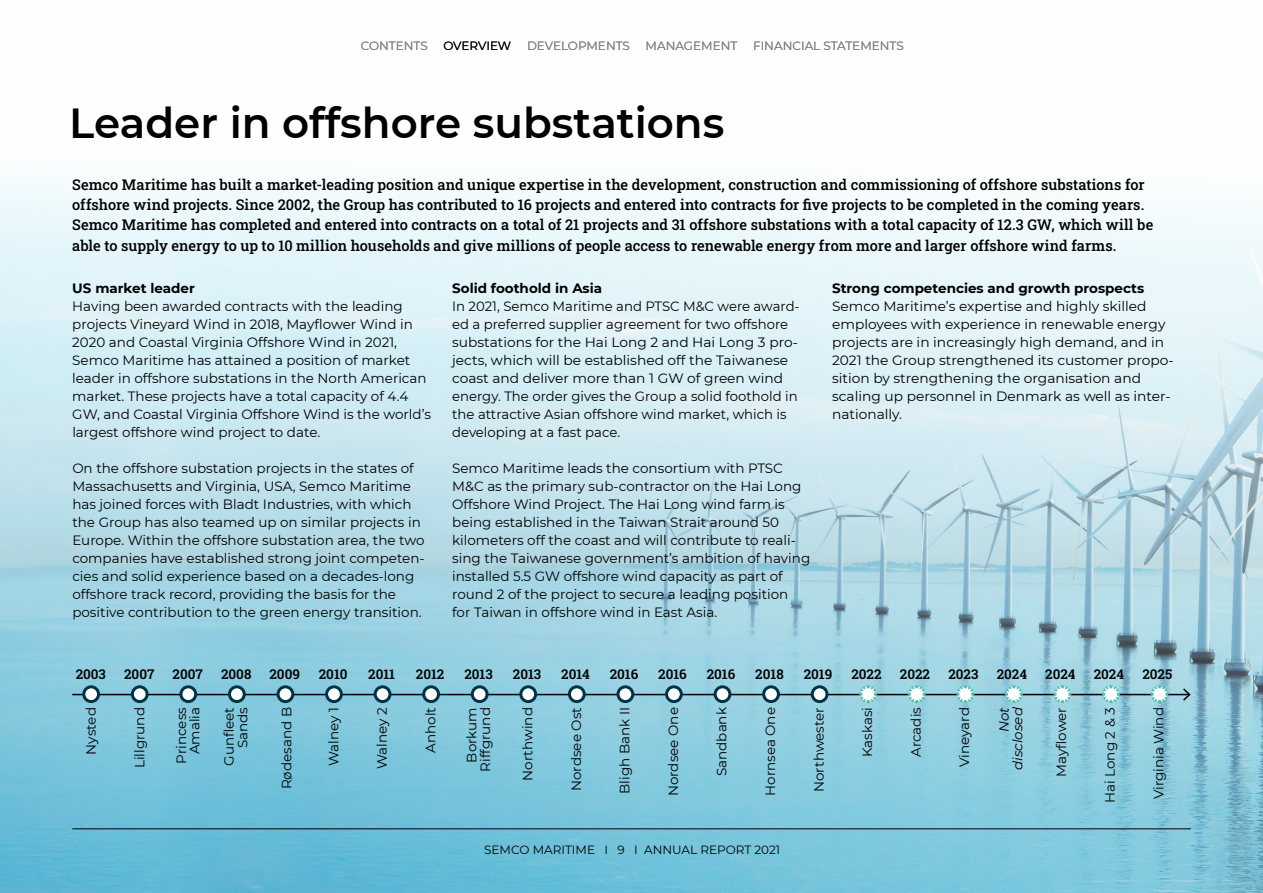
<style>
.page{position:relative;width:1263px;height:893px;background:#fff}
.page>*{position:absolute;margin:0;border:0;box-sizing:border-box;transform-origin:0 0}
.t1{font:600 42px "Montserrat";color:#000}
.t2{font:500 14.85px/20.2px "Roboto Slab";color:#000}
.t3{font:13.5px/18px "Montserrat";color:#000}
.t4{font:600 13.5px "Roboto Slab";color:#000}
.t5{font:700 13.5px "Montserrat";color:#000}
.t6{font:italic 13.5px/13.5px "Montserrat";color:#000;text-align:right}
.t7{font:12px "Montserrat";color:#808285}
.t8{font:12px "Montserrat";color:#000}
</style>
<div class="page">
<img style="left:0;top:181px;width:1263px;height:712px">
<hr style="left:72px;top:828px;width:1119px;height:1px;background:#000">
<hr style="left:72px;top:694px;width:1117px;height:1px;background:#000">
<svg style="left:1181px;top:687px;width:11px;height:15px"></svg>
<div style="left:84px;top:687px;width:15px;height:15px;background:#fff;border-radius:50%"></div>
<div style="left:82px;top:685px;width:18px;height:18px;border:3px solid #003347;border-radius:50%"></div>
<div style="left:132px;top:687px;width:15px;height:15px;background:#fff;border-radius:50%"></div>
<div style="left:131px;top:685px;width:18px;height:18px;border:3px solid #003347;border-radius:50%"></div>
<div style="left:181px;top:687px;width:15px;height:15px;background:#fff;border-radius:50%"></div>
<div style="left:179px;top:685px;width:18px;height:18px;border:3px solid #003347;border-radius:50%"></div>
<div style="left:229px;top:687px;width:15px;height:15px;background:#fff;border-radius:50%"></div>
<div style="left:228px;top:685px;width:18px;height:18px;border:3px solid #003347;border-radius:50%"></div>
<div style="left:278px;top:687px;width:15px;height:15px;background:#fff;border-radius:50%"></div>
<div style="left:277px;top:685px;width:17px;height:18px;border:3px solid #003347;border-radius:50%"></div>
<div style="left:327px;top:687px;width:14px;height:15px;background:#fff;border-radius:50%"></div>
<div style="left:325px;top:685px;width:18px;height:18px;border:3px solid #003347;border-radius:50%"></div>
<div style="left:375px;top:687px;width:15px;height:15px;background:#fff;border-radius:50%"></div>
<div style="left:374px;top:685px;width:17px;height:18px;border:3px solid #003347;border-radius:50%"></div>
<div style="left:424px;top:687px;width:14px;height:15px;background:#fff;border-radius:50%"></div>
<div style="left:422px;top:685px;width:18px;height:18px;border:3px solid #003347;border-radius:50%"></div>
<div style="left:472px;top:687px;width:15px;height:15px;background:#fff;border-radius:50%"></div>
<div style="left:471px;top:685px;width:18px;height:18px;border:3px solid #003347;border-radius:50%"></div>
<div style="left:521px;top:687px;width:15px;height:15px;background:#fff;border-radius:50%"></div>
<div style="left:519px;top:685px;width:18px;height:18px;border:3px solid #003347;border-radius:50%"></div>
<div style="left:569px;top:687px;width:15px;height:15px;background:#fff;border-radius:50%"></div>
<div style="left:568px;top:685px;width:18px;height:18px;border:3px solid #003347;border-radius:50%"></div>
<div style="left:618px;top:687px;width:15px;height:15px;background:#fff;border-radius:50%"></div>
<div style="left:616px;top:685px;width:18px;height:18px;border:3px solid #003347;border-radius:50%"></div>
<div style="left:666px;top:687px;width:15px;height:15px;background:#fff;border-radius:50%"></div>
<div style="left:665px;top:685px;width:18px;height:18px;border:3px solid #003347;border-radius:50%"></div>
<div style="left:715px;top:687px;width:15px;height:15px;background:#fff;border-radius:50%"></div>
<div style="left:714px;top:685px;width:17px;height:18px;border:3px solid #003347;border-radius:50%"></div>
<div style="left:764px;top:687px;width:14px;height:15px;background:#fff;border-radius:50%"></div>
<div style="left:762px;top:685px;width:18px;height:18px;border:3px solid #003347;border-radius:50%"></div>
<div style="left:812px;top:687px;width:15px;height:15px;background:#fff;border-radius:50%"></div>
<div style="left:811px;top:685px;width:17px;height:18px;border:3px solid #003347;border-radius:50%"></div>
<svg style="left:857px;top:683px;width:22px;height:22px"></svg>
<svg style="left:906px;top:683px;width:21px;height:22px"></svg>
<svg style="left:954px;top:683px;width:22px;height:22px"></svg>
<svg style="left:1003px;top:683px;width:22px;height:22px"></svg>
<svg style="left:1052px;top:683px;width:21px;height:22px"></svg>
<svg style="left:1100px;top:683px;width:22px;height:22px"></svg>
<svg style="left:1149px;top:683px;width:21px;height:22px"></svg>
<p class="t7" style="left:361px;top:37px;width:69px">CONTENTS</p>
<p class="t8" style="left:443px;top:37px;width:69px">OVERVIEW</p>
<p class="t7" style="left:527px;top:37px;width:104px">DEVELOPMENTS</p>
<p class="t7" style="left:646px;top:37px;width:93px">MANAGEMENT</p>
<p class="t7" style="left:753px;top:37px;width:152px">FINANCIAL STATEMENTS</p>
<h1 class="t1" style="left:69px;top:94px;width:656px">Leader in offshore substations</h1>
<p class="t2" style="left:72px;top:174px;width:1082px">Semco Maritime has built a market-leading position and unique expertise in the development, construction and commissioning of offshore substations for offshore wind projects. Since 2002, the Group has contributed to 16 projects and entered into contracts for five projects to be completed in the coming years.<br>Semco Maritime has completed and entered into contracts on a total of 21 projects and 31 offshore substations with a total capacity of 12.3 GW, which will be able to supply energy to up to 10 million households and give millions of people access to renewable energy from more and larger offshore wind farms.</p>
<p class="t5" style="left:72px;top:278px;width:124px">US market leader</p>
<p class="t3" style="left:72px;top:296px;width:360px">Having been awarded contracts with the leading projects Vineyard Wind in 2018, Mayflower Wind in 2020 and Coastal Virginia Offshore Wind in 2021, Semco Maritime has attained a position of market leader in offshore substations in the North American market. These projects have a total capacity of 4.4<br>GW, and Coastal Virginia Offshore Wind is the world’s largest offshore wind project to date.</p>
<p class="t3" style="left:72px;top:458px;width:354px">On the offshore substation projects in the states of Massachusetts and Virginia, USA, Semco Maritime has joined forces with Bladt Industries, with which the Group has also teamed up on similar projects in Europe. Within the offshore substation area, the two companies have established strong joint competen&shy;cies and solid experience based on a decades-long offshore track record, providing the basis for the positive contribution to the green energy transition.</p>
<p class="t5" style="left:452px;top:278px;width:151px">Solid foothold in Asia</p>
<p class="t3" style="left:452px;top:296px;width:349px">In 2021, Semco Maritime and PTSC M&amp;C were award&shy;ed a preferred supplier agreement for two offshore substations for the Hai Long 2 and Hai Long 3 pro&shy;jects, which will be established off the Taiwanese coast and deliver more than 1 GW of green wind energy. The order gives the Group a solid foothold in the attractive Asian offshore wind market, which is developing at a fast pace.</p>
<p class="t3" style="left:452px;top:458px;width:360px">Semco Maritime leads the consortium with PTSC M&amp;C as the primary sub-contractor on the Hai Long Offshore Wind Project. The Hai Long wind farm is being established in the Taiwan Strait around 50 kilometers off the coast and will contribute to reali&shy;sing the Taiwanese government’s ambition of having installed 5.5 GW offshore wind capacity as part of round 2 of the project to secure a leading position<br>for Taiwan in offshore wind in East Asia.</p>
<p class="t5" style="left:832px;top:279px;width:314px">Strong competencies and growth prospects</p>
<p class="t3" style="left:832px;top:297px;width:343px">Semco Maritime’s expertise and highly skilled employees with experience in renewable energy projects are in increasingly high demand, and in 2021 the Group strengthened its customer propo&shy;sition by strengthening the organisation and scaling up personnel in Denmark as well as inter&shy;nationally.</p>
<p class="t4" style="left:76px;top:665px;width:32px">2003</p>
<p class="t4" style="left:124px;top:665px;width:32px">2007</p>
<p class="t4" style="left:173px;top:665px;width:32px">2007</p>
<p class="t4" style="left:221px;top:665px;width:32px">2008</p>
<p class="t4" style="left:269px;top:665px;width:32px">2009</p>
<p class="t4" style="left:319px;top:665px;width:30px">2010</p>
<p class="t4" style="left:368px;top:665px;width:28px">2011</p>
<p class="t4" style="left:416px;top:665px;width:30px">2012</p>
<p class="t4" style="left:464px;top:665px;width:30px">2013</p>
<p class="t4" style="left:513px;top:665px;width:30px">2013</p>
<p class="t4" style="left:561px;top:665px;width:30px">2014</p>
<p class="t4" style="left:610px;top:665px;width:30px">2016</p>
<p class="t4" style="left:658px;top:665px;width:30px">2016</p>
<p class="t4" style="left:707px;top:665px;width:30px">2016</p>
<p class="t4" style="left:755px;top:665px;width:30px">2018</p>
<p class="t4" style="left:804px;top:665px;width:30px">2019</p>
<p class="t4" style="left:851px;top:665px;width:32px">2022</p>
<p class="t4" style="left:900px;top:665px;width:32px">2022</p>
<p class="t4" style="left:948px;top:665px;width:31px">2023</p>
<p class="t4" style="left:997px;top:665px;width:32px">2024</p>
<p class="t4" style="left:1045px;top:665px;width:32px">2024</p>
<p class="t4" style="left:1094px;top:665px;width:32px">2024</p>
<p class="t4" style="left:1142px;top:665px;width:31px">2025</p>
<p class="t3" style="left:82px;top:755px;width:49px;rotate:-90deg">Nysted</p>
<p class="t3" style="left:130px;top:768px;width:62px;rotate:-90deg">Lillgrund</p>
<p class="t3" style="left:174px;top:764px;width:58px;line-height:13.5px;text-align:right;rotate:-90deg">Princess<br>Amalia</p>
<p class="t3" style="left:222px;top:766px;width:60px;line-height:13.5px;text-align:right;rotate:-90deg">Gunfleet<br>Sands</p>
<p class="t3" style="left:277px;top:789px;width:84px;rotate:-90deg">Rødesand B</p>
<p class="t3" style="left:324px;top:766px;width:60px;rotate:-90deg">Walney 1</p>
<p class="t3" style="left:373px;top:769px;width:63px;rotate:-90deg">Walney 2</p>
<p class="t3" style="left:421px;top:753px;width:47px;rotate:-90deg">Anholt</p>
<p class="t3" style="left:464px;top:772px;width:66px;line-height:13.5px;text-align:right;rotate:-90deg">Borkum<br>Riffgrund</p>
<p class="t3" style="left:518px;top:781px;width:75px;rotate:-90deg">Northwind</p>
<p class="t3" style="left:567px;top:791px;width:85px;rotate:-90deg">Nordsee Ost</p>
<p class="t3" style="left:615px;top:794px;width:88px;rotate:-90deg">Bligh Bank II</p>
<p class="t3" style="left:664px;top:796px;width:90px;rotate:-90deg">Nordsee One</p>
<p class="t3" style="left:712px;top:776px;width:70px;rotate:-90deg">Sandbank</p>
<p class="t3" style="left:761px;top:796px;width:90px;rotate:-90deg">Hornsea One</p>
<p class="t3" style="left:809px;top:792px;width:86px;rotate:-90deg">Northwester</p>
<p class="t3" style="left:858px;top:757px;width:52px;rotate:-90deg">Kaskasi</p>
<p class="t3" style="left:906px;top:757px;width:51px;rotate:-90deg">Arcadis</p>
<p class="t3" style="left:955px;top:767px;width:61px;rotate:-90deg">Vineyard</p>
<p class="t6" style="left:997px;top:770px;width:64px;rotate:-90deg">Not disclosed</p>
<p class="t3" style="left:1052px;top:777px;width:71px;rotate:-90deg">Mayflower</p>
<p class="t3" style="left:1100px;top:803px;width:97px;rotate:-90deg">Hai Long 2 &amp; 3</p>
<p class="t3" style="left:1149px;top:799px;width:93px;rotate:-90deg">Virginia Wind</p>
<p class="t8" style="left:484px;top:841px;width:298px">SEMCO MARITIME I 9 I ANNUAL REPORT 2021</p>
</div>
